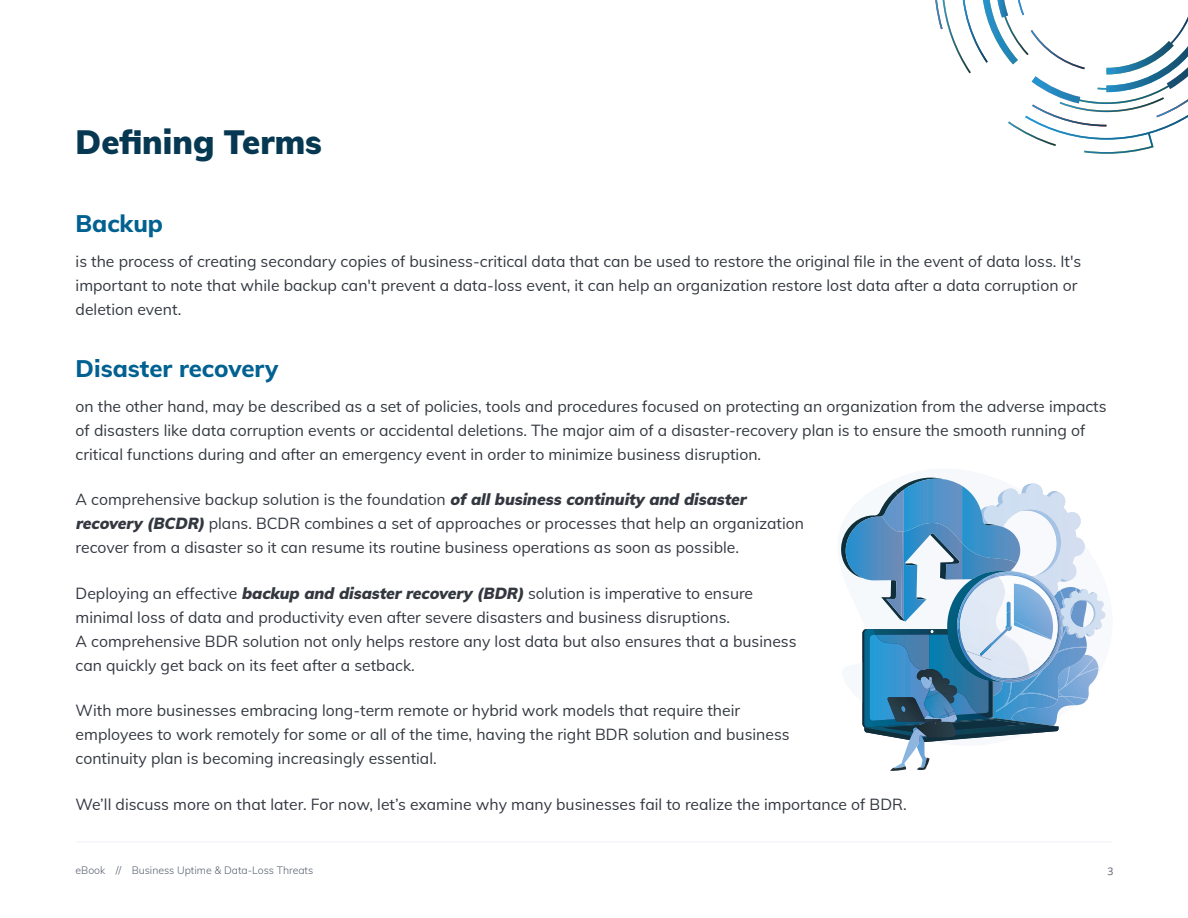
<style>
.page{position:relative;width:1188px;height:918px;background:#fff}
.page>*{position:absolute;margin:0;border:0;box-sizing:border-box;transform-origin:0 0}
.t1{font:900 33px "Mulish";color:#073852}
.sub-h1{font:800 24px "Mulish";color:#016191}
.bodycopy{font:15.75px/24px "Mulish";color:#333840}
.t2{font:300 10.5px "Mulish";color:#58606e}
.About_Small_Text{font:10.5px "Open Sans";color:#58606e}
.s1{font-weight:900;font-style:italic}
</style>
<div class="page">
<hr style="left:76px;top:842px;width:1036px;height:1px;background:#ebeff5">
<svg style="left:917px;top:758px;width:12px;height:12px"></svg>
<img style="left:897px;top:746px;width:30px;height:22px">
<img style="left:890px;top:766px;width:16px;height:5px">
<svg style="left:841px;top:477px;width:265px;height:269px"></svg>
<svg style="left:935px;top:0;width:253px;height:154px"></svg>
<h1 class="t1" style="left:76px;top:118px;width:248px">Defining Terms</h1>
<p class="sub-h1" style="left:76px;top:206px;width:89px">Backup</p>
<p class="bodycopy" style="left:76px;top:248px;width:1007px">is the process of creating secondary copies of business-critical data that can be used to restore the original file in the event of data loss. It's important to note that while backup can't prevent a data-loss event, it can help an organization restore lost data after a data corruption or deletion event.</p>
<p class="sub-h1" style="left:76px;top:351px;width:204px">Disaster recovery</p>
<p class="bodycopy" style="left:76px;top:393px;width:1033px">on the other hand, may be described as a set of policies, tools and procedures focused on protecting an organization from the adverse impacts of disasters like data corruption events or accidental deletions. The major aim of a disaster-recovery plan is to ensure the smooth running of critical functions during and after an emergency event in order to minimize business disruption.</p>
<p class="bodycopy" style="left:76px;top:487px;width:730px">A comprehensive backup solution is the foundation <span class="s1">ofallbusiness continuity and disaster recovery (BCDR)</span>plans. BCDR combines a set of approaches or processes that help an organization recover from a disaster so it can resume its routine business operations as soon as possible.</p>
<p class="bodycopy" style="left:76px;top:580px;width:723px">Deploying an effective <span class="s1">backup and disasterrecovery (BDR)</span>solution is imperative to ensure minimal loss of data and productivity even after severe disasters and business disruptions.<br>A comprehensive BDR solution not only helps restore any lost data but also ensures that a business can quickly get back on its feet after a setback.</p>
<p class="bodycopy" style="left:76px;top:698px;width:716px">With more businesses embracing long-term remote or hybrid work models that require their employees to work remotely for some or all of the time, having the right BDR solution and business continuity plan is becoming increasingly essential.</p>
<p class="bodycopy" style="left:76px;top:792px;width:833px">We’ll discuss more on that later. For now, let’s examine why many businesses fail to realize the importance of BDR.</p>
<p class="t2" style="left:76px;top:863px;width:239px">eBook // Business Uptime &amp; Data-Loss Threats</p>
<p class="About_Small_Text" style="left:1108px;top:864px;width:8px">3</p>
</div>
